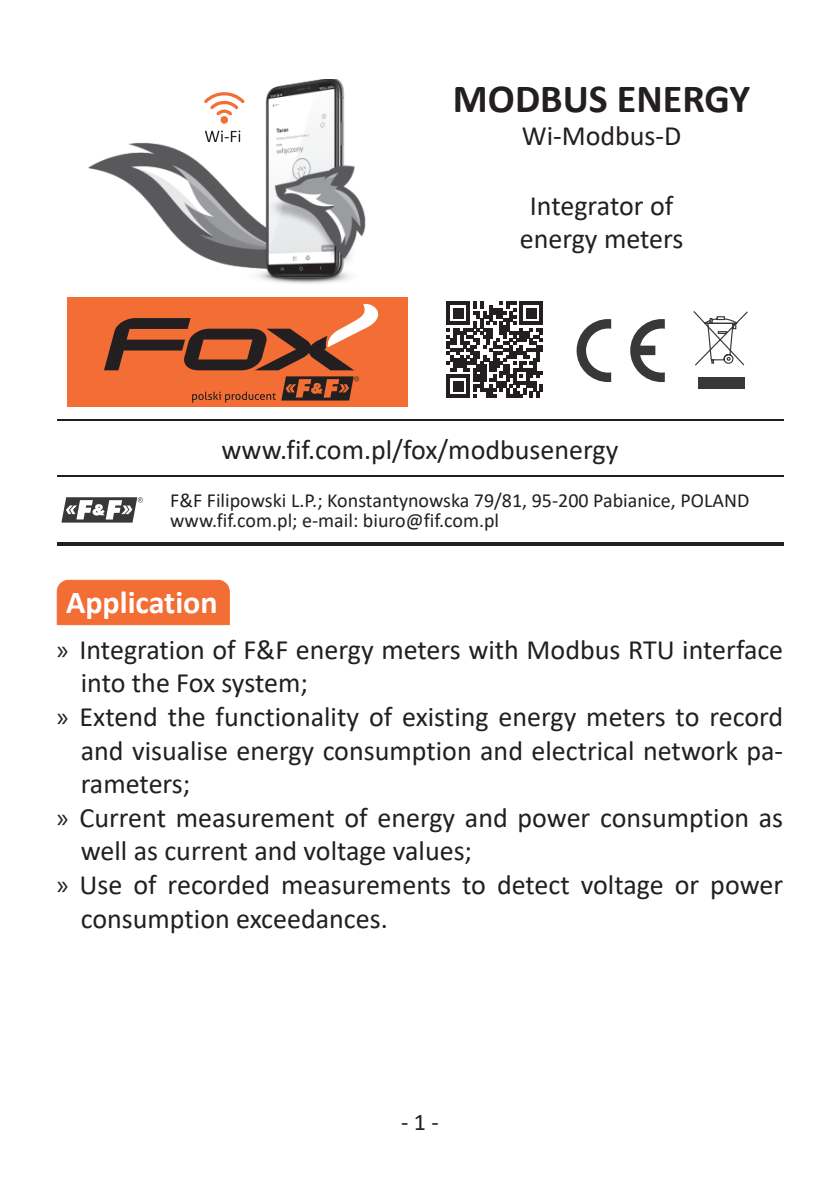
<style>
.page{position:relative;width:840px;height:1191px;background:#fff}
.page>*{position:absolute;margin:0;border:0;box-sizing:border-box;transform-origin:0 0}
.t1{font:700 40px "Calibri";color:#231f20}
.t2{font:700 32px "Calibri";color:#fff}
.t3{font:28px/33.6px "Calibri";color:#231f20;text-align:center}
.t4{font:24px "Calibri";color:#231f20}
.t5{font:20px/20px "Calibri";color:#231f20}
.s1{font-family:"Myriad Pro"}
</style>
<div class="page">
<hr style="left:420px;top:419px;width:362px;height:1px;background:#231f20">
<svg style="left:147px;top:476px;width:23px;height:1px"></svg>
<hr style="left:170px;top:476px;width:250px;height:1px;background:#231f20">
<hr style="left:420px;top:476px;width:362px;height:1px;background:#231f20">
<hr style="left:57px;top:543px;width:90px;height:3px;background:#231f20">
<hr style="left:147px;top:543px;width:23px;height:3px;background:#231f20">
<hr style="left:170px;top:543px;width:250px;height:3px;background:#231f20">
<hr style="left:420px;top:543px;width:362px;height:3px;background:#231f20">
<hr style="left:57px;top:419px;width:90px;height:1px;background:#231f20">
<svg style="left:147px;top:419px;width:23px;height:1px"></svg>
<hr style="left:170px;top:419px;width:250px;height:1px;background:#231f20">
<hr style="left:57px;top:476px;width:90px;height:1px;background:#231f20">
<img style="left:88px;top:79px;width:278px;height:205px">
<svg style="left:205px;top:131px;width:35px;height:11px"></svg>
<svg style="left:201px;top:91px;width:46px;height:33px"></svg>
<div style="left:68px;top:298px;width:340px;height:109px;background:#f26e35"></div>
<svg style="left:104px;top:303px;width:275px;height:67px"></svg>
<svg style="left:281px;top:376px;width:78px;height:24px"></svg>
<svg style="left:192px;top:392px;width:83px;height:10px"></svg>
<svg style="left:576px;top:319px;width:88px;height:63px"></svg>
<svg style="left:693px;top:311px;width:55px;height:55px"></svg>
<div style="left:698px;top:376px;width:46px;height:12px;background:#383839"></div>
<svg style="left:446px;top:302px;width:96px;height:96px"></svg>
<svg style="left:61px;top:497px;width:82px;height:25px"></svg>
<div style="left:57px;top:580px;width:173px;height:45px;background:#f26e35"></div>
<h1 class="t1" style="left:452px;top:70px;width:298px">MODBUS ENERGY</h1>
<p class="t3" style="left:521px;top:118px;width:161px">Wi-Modbus-D</p>
<p class="t3" style="left:519px;top:188px;width:165px">Integrator of energy meters</p>
<p class="t3" style="left:221px;top:432px;width:398px">www.fif.com.pl/fox/modbusenergy</p>
<p class="t5" style="left:170px;top:490px;width:580px">F&amp;F Filipowski L.P.; Konstantynowska 79/81, 95-200 Pabianice, POLAND www.fif.com.pl; e-mail: biuro@fif.com.pl</p>
<p class="t2" style="left:66px;top:579px;width:153px">Application</p>
<p class="t3" style="left:57px;top:632px;width:727px"><span class="s1">»</span> Integration of F&amp;F energy meters with Modbus RTU interface</p>
<p class="t3" style="left:81px;top:665px;width:228px">into the Fox system;</p>
<p class="t3" style="left:57px;top:699px;width:727px"><span class="s1">»</span> Extend the functionality of existing energy meters to record</p>
<p class="t3" style="left:81px;top:733px;width:703px">and visualise energy consumption and electrical network pa-</p>
<p class="t3" style="left:81px;top:766px;width:111px">rameters;</p>
<p class="t3" style="left:57px;top:800px;width:727px"><span class="s1">»</span> Current measurement of energy and power consumption as</p>
<p class="t3" style="left:81px;top:833px;width:392px">well as current and voltage values;</p>
<p class="t3" style="left:57px;top:867px;width:727px"><span class="s1">»</span> Use of recorded measurements to detect voltage or power</p>
<p class="t3" style="left:81px;top:901px;width:308px">consumption exceedances.</p>
<p class="t4" style="left:401px;top:1105px;width:39px">- 1 -</p>
</div>
